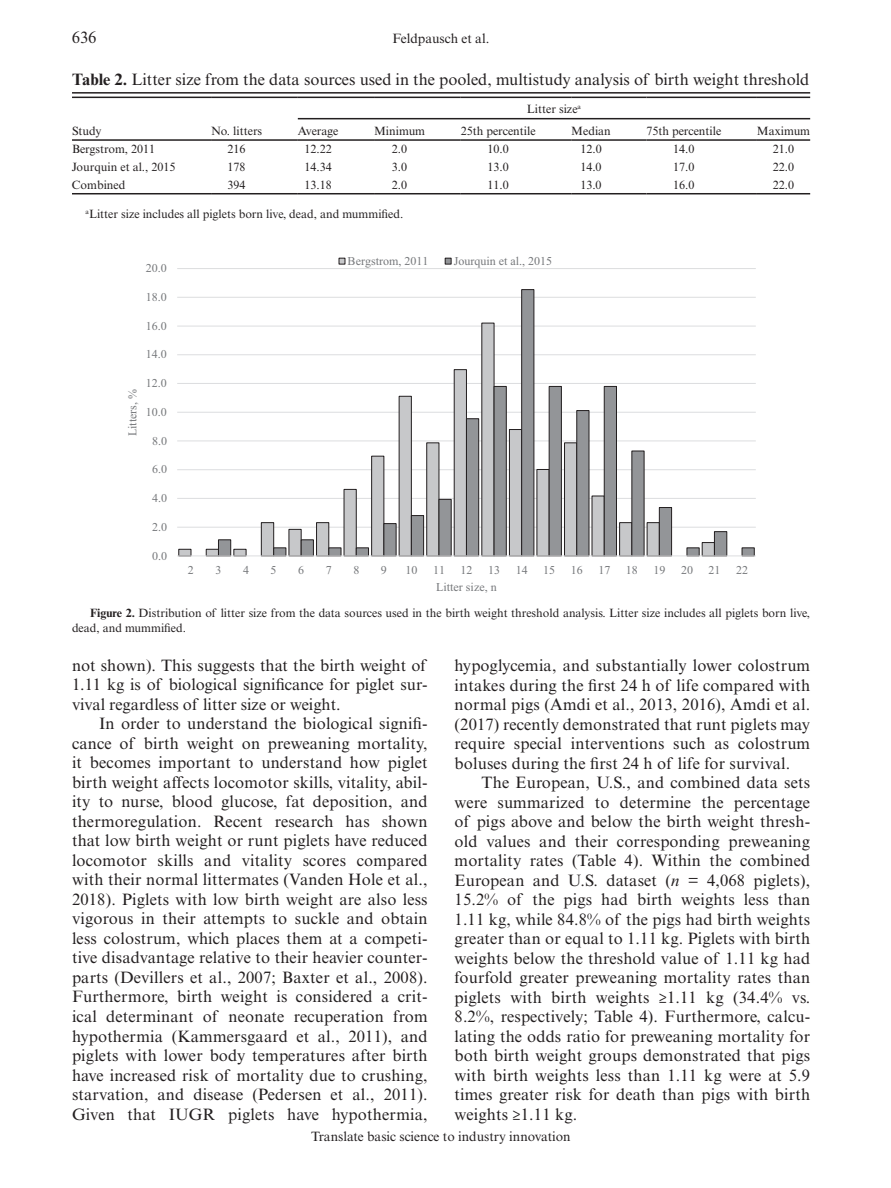
<style>
.page{position:relative;width:891px;height:1188px;background:#fff}
.page>*{position:absolute;margin:0;border:0;box-sizing:border-box;transform-origin:0 0}
.t1{font:16.5px/19.5px "Times New Roman MT Std";color:#231f20;text-align:justify}
.t2{font:13.5px "Times New Roman MT Std";color:#231f20}
.t3{font:12px/15px "Times New Roman MT Std";color:#231f20}
.t4{font:12px "Times New Roman";color:#76787b}
.s1{font-weight:700}
.s2{font-style:italic}
</style>
<div class="page">
<hr style="left:177px;top:527px;width:579px;height:1px;background:#dcdddf">
<hr style="left:177px;top:498px;width:579px;height:1px;background:#dcdddf">
<hr style="left:177px;top:469px;width:579px;height:1px;background:#dcdddf">
<hr style="left:177px;top:441px;width:579px;height:1px;background:#dcdddf">
<hr style="left:177px;top:412px;width:579px;height:1px;background:#dcdddf">
<hr style="left:177px;top:383px;width:579px;height:1px;background:#dcdddf">
<hr style="left:177px;top:354px;width:579px;height:1px;background:#dcdddf">
<hr style="left:177px;top:326px;width:579px;height:1px;background:#dcdddf">
<hr style="left:177px;top:297px;width:579px;height:1px;background:#dcdddf">
<hr style="left:177px;top:268px;width:579px;height:1px;background:#dcdddf">
<svg style="left:218px;top:289px;width:537px;height:267px"></svg>
<hr style="left:177px;top:556px;width:579px;height:1px;background:#dcdddf">
<div style="left:339px;top:258px;width:6px;height:7px;border:1px solid #231f20"></div>
<div style="left:445px;top:258px;width:6px;height:7px;border:1px solid #231f20"></div>
<hr style="left:72px;top:92px;width:738px;height:2px;background:#231f20">
<hr style="left:72px;top:97px;width:139px;height:1px;background:#231f20">
<hr style="left:211px;top:97px;width:87px;height:1px;background:#231f20">
<hr style="left:298px;top:97px;width:76px;height:1px;background:#231f20">
<hr style="left:374px;top:97px;width:87px;height:1px;background:#231f20">
<hr style="left:461px;top:97px;width:110px;height:1px;background:#231f20">
<hr style="left:571px;top:97px;width:75px;height:1px;background:#231f20">
<hr style="left:646px;top:97px;width:111px;height:1px;background:#231f20">
<hr style="left:757px;top:97px;width:53px;height:1px;background:#231f20">
<hr style="left:298px;top:139px;width:76px;height:2px;background:#231f20">
<hr style="left:374px;top:139px;width:87px;height:2px;background:#231f20">
<hr style="left:461px;top:139px;width:110px;height:2px;background:#231f20">
<hr style="left:571px;top:139px;width:75px;height:2px;background:#231f20">
<hr style="left:646px;top:139px;width:111px;height:2px;background:#231f20">
<hr style="left:757px;top:139px;width:53px;height:2px;background:#231f20">
<hr style="left:72px;top:139px;width:139px;height:2px;background:#231f20">
<hr style="left:211px;top:139px;width:87px;height:2px;background:#231f20">
<hr style="left:72px;top:193px;width:139px;height:1px;background:#231f20">
<hr style="left:211px;top:193px;width:87px;height:1px;background:#231f20">
<hr style="left:298px;top:193px;width:76px;height:1px;background:#231f20">
<hr style="left:374px;top:193px;width:87px;height:1px;background:#231f20">
<hr style="left:461px;top:193px;width:110px;height:1px;background:#231f20">
<hr style="left:571px;top:193px;width:75px;height:1px;background:#231f20">
<hr style="left:646px;top:193px;width:111px;height:1px;background:#231f20">
<hr style="left:757px;top:193px;width:53px;height:1px;background:#231f20">
<hr style="left:298px;top:118px;width:512px;height:1px;background:#231f20">
<p class="t1" style="left:72px;top:28px;width:26px">636</p>
<p class="t2" style="left:392px;top:30px;width:98px">Feldpausch et al.</p>
<p class="t1" style="left:72px;top:69px;width:739px"><span class="s1">Table 2.</span> Litter size from the data sources used in the pooled, multistudy analysis of birth weight threshold</p>
<p class="t3" style="left:72px;top:123px;width:31px">Study</p>
<p class="t3" style="left:211px;top:123px;width:53px">No. litters</p>
<p class="t3" style="left:527px;top:102px;width:56px">Litter size<sup>a</sup></p>
<p class="t3" style="left:298px;top:123px;width:42px">Average</p>
<p class="t3" style="left:374px;top:123px;width:53px">Minimum</p>
<p class="t3" style="left:461px;top:123px;width:76px">25th percentile</p>
<p class="t3" style="left:571px;top:123px;width:41px">Median</p>
<p class="t3" style="left:646px;top:123px;width:76px">75th percentile</p>
<p class="t3" style="left:757px;top:123px;width:55px">Maximum</p>
<p class="t3" style="left:72px;top:141px;width:85px">Bergstrom, 2011</p>
<p class="t3" style="left:228px;top:141px;width:19px">216</p>
<p class="t3" style="left:304px;top:141px;width:29px">12.22</p>
<p class="t3" style="left:392px;top:141px;width:17px">2.0</p>
<p class="t3" style="left:487px;top:141px;width:23px">10.0</p>
<p class="t3" style="left:580px;top:141px;width:23px">12.0</p>
<p class="t3" style="left:673px;top:141px;width:23px">14.0</p>
<p class="t3" style="left:773px;top:141px;width:23px">21.0</p>
<p class="t3" style="left:72px;top:159px;width:105px">Jourquin et al., 2015</p>
<p class="t3" style="left:228px;top:159px;width:19px">178</p>
<p class="t3" style="left:304px;top:159px;width:29px">14.34</p>
<p class="t3" style="left:392px;top:159px;width:17px">3.0</p>
<p class="t3" style="left:487px;top:159px;width:23px">13.0</p>
<p class="t3" style="left:580px;top:159px;width:23px">14.0</p>
<p class="t3" style="left:673px;top:159px;width:23px">17.0</p>
<p class="t3" style="left:773px;top:159px;width:23px">22.0</p>
<p class="t3" style="left:72px;top:177px;width:55px">Combined</p>
<p class="t3" style="left:228px;top:177px;width:19px">394</p>
<p class="t3" style="left:304px;top:177px;width:29px">13.18</p>
<p class="t3" style="left:392px;top:177px;width:17px">2.0</p>
<p class="t3" style="left:487px;top:177px;width:23px">11.0</p>
<p class="t3" style="left:580px;top:177px;width:23px">13.0</p>
<p class="t3" style="left:673px;top:177px;width:23px">16.0</p>
<p class="t3" style="left:773px;top:177px;width:23px">22.0</p>
<p class="t3" style="left:86px;top:207px;width:319px"><sup>a</sup>Litter size includes all piglets born live, dead, and mummified.</p>
<p class="t4" style="left:146px;top:264px;width:22px">20.0</p>
<p class="t4" style="left:146px;top:293px;width:22px">18.0</p>
<p class="t4" style="left:146px;top:321px;width:22px">16.0</p>
<p class="t4" style="left:128px;top:436px;width:49px;rotate:-90deg">Litters, %</p>
<p class="t4" style="left:146px;top:350px;width:22px">14.0</p>
<p class="t4" style="left:146px;top:379px;width:22px">12.0</p>
<p class="t4" style="left:146px;top:408px;width:22px">10.0</p>
<p class="t4" style="left:152px;top:436px;width:16px">8.0</p>
<p class="t4" style="left:152px;top:465px;width:16px">6.0</p>
<p class="t4" style="left:152px;top:494px;width:16px">4.0</p>
<p class="t4" style="left:152px;top:523px;width:16px">2.0</p>
<p class="t4" style="left:152px;top:551px;width:16px">0.0</p>
<p class="t4" style="left:348px;top:257px;width:82px">Bergstrom, 2011</p>
<p class="t4" style="left:454px;top:257px;width:100px">Jourquin et al., 2015</p>
<p class="t4" style="left:188px;top:565px;width:7px">2</p>
<p class="t4" style="left:215px;top:565px;width:7px">3</p>
<p class="t4" style="left:243px;top:565px;width:7px">4</p>
<p class="t4" style="left:271px;top:565px;width:7px">5</p>
<p class="t4" style="left:298px;top:565px;width:7px">6</p>
<p class="t4" style="left:326px;top:565px;width:7px">7</p>
<p class="t4" style="left:353px;top:565px;width:7px">8</p>
<p class="t4" style="left:381px;top:565px;width:7px">9</p>
<p class="t4" style="left:405px;top:565px;width:13px">10</p>
<p class="t4" style="left:433px;top:565px;width:13px">11</p>
<p class="t4" style="left:460px;top:565px;width:13px">12</p>
<p class="t4" style="left:488px;top:565px;width:13px">13</p>
<p class="t4" style="left:516px;top:565px;width:13px">14</p>
<p class="t4" style="left:543px;top:565px;width:13px">15</p>
<p class="t4" style="left:571px;top:565px;width:13px">16</p>
<p class="t4" style="left:598px;top:565px;width:13px">17</p>
<p class="t4" style="left:626px;top:565px;width:13px">18</p>
<p class="t4" style="left:653px;top:565px;width:13px">19</p>
<p class="t4" style="left:681px;top:565px;width:13px">20</p>
<p class="t4" style="left:708px;top:565px;width:13px">21</p>
<p class="t4" style="left:736px;top:565px;width:13px">22</p>
<p class="t4" style="left:436px;top:582px;width:62px">Litter size, n</p>
<p class="t3" style="left:72px;top:606px;width:740px;text-indent:18px"><span class="s1">Figure 2.</span> Distribution of litter size from the data sources used in the birth weight threshold analysis. Litter size includes all piglets born live, dead, and mummified.</p>
<p class="t1" style="left:72px;top:656px;width:357px">not shown). This suggests that the birth weight of 1.11 kg is of biological significance for piglet sur&shy;vival regardless of litter size or weight.</p>
<p class="t1" style="left:72px;top:714px;width:357px;text-indent:27px">In order to understand the biological signifi&shy;cance of birth weight on preweaning mortality, it becomes important to understand how piglet birth weight affects locomotor skills, vitality, abil&shy;ity to nurse, blood glucose, fat deposition, and thermoregulation. Recent research has shown that low birth weight or runt piglets have reduced locomotor skills and vitality scores compared with their normal littermates (Vanden Hole et al., 2018). Piglets with low birth weight are also less vigorous in their attempts to suckle and obtain less colostrum, which places them at a competi&shy;tive disadvantage relative to their heavier counter&shy;parts (Devillers et al., 2007; Baxter et al., 2008).<br>Furthermore, birth weight is considered a crit&shy;ical determinant of neonate recuperation from hypothermia (Kammersgaard et al., 2011), and piglets with lower body temperatures after birth have increased risk of mortality due to crushing, starvation, and disease (Pedersen et al., 2011).<br>Given that IUGR piglets have hypothermia,</p>
<p class="t1" style="left:455px;top:656px;width:357px">hypoglycemia, and substantially lower colostrum intakes during the first 24 h of life compared with normal pigs (Amdi et al., 2013, 2016), Amdi et al. (2017) recently demonstrated that runt piglets may require special interventions such as colostrum boluses during the first 24 h of life for survival.</p>
<p class="t1" style="left:455px;top:773px;width:357px;text-indent:27px">The European, U.S., and combined data sets were summarized to determine the percentage of pigs above and below the birth weight thresh&shy;old values and their corresponding preweaning mortality rates (Table 4). Within the combined European and U.S. dataset (<span class="s2">n</span> = 4,068 piglets), 15.2% of the pigs had birth weights less than 1.11 kg, while 84.8% of the pigs had birth weights greater than or equal to 1.11 kg. Piglets with birth weights below the threshold value of 1.11 kg had fourfold greater preweaning mortality rates than piglets with birth weights ≥1.11 kg (34.4% vs.<br>8.2%, respectively; Table 4). Furthermore, calcu&shy;lating the odds ratio for preweaning mortality for both birth weight groups demonstrated that pigs with birth weights less than 1.11 kg were at 5.9 times greater risk for death than pigs with birth weights ≥1.11 kg.</p>
<p class="t2" style="left:311px;top:1129px;width:261px">Translate basic science to industry innovation</p>
</div>
